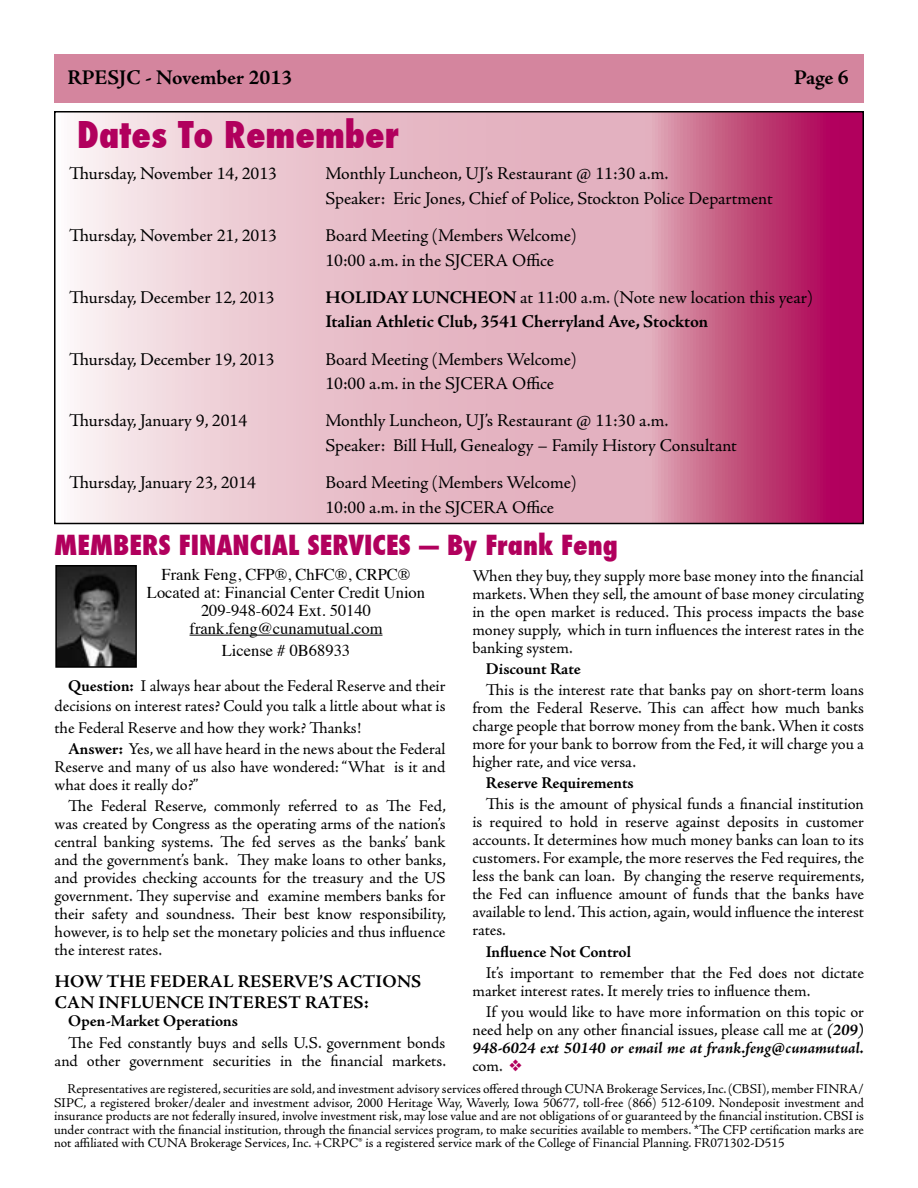
<style>
.page{position:relative;width:918px;height:1188px;background:#fff}
.page>*{position:absolute;margin:0;border:0;box-sizing:border-box;transform-origin:0 0}
.t1{font:800 condensed 36px "Futura";color:#b1005d}
.t2{font:800 condensed 27px "Futura";color:#b1005d}
.t3{font:700 21px "Adobe Jenson Pro";letter-spacing:-.005em;color:#000}
.t4{font:18px/24.9px "Adobe Jenson Pro";color:#000}
.t5{font:700 18px/24.9px "Adobe Jenson Pro";letter-spacing:.005em;color:#000}
.t6{font:16.5px/18px "Adobe Jenson Pro";letter-spacing:-.005em;color:#000;text-align:justify}
.t7{font:16.5px/18px "Times";color:#000;text-align:center}
.t8{font:700 16.5px "Adobe Jenson Pro";letter-spacing:-.005em;color:#000}
.t9{font:13.5px/13.5px "Adobe Jenson Pro";color:#000;text-align:justify}
.s1{font-weight:400}
.s2{font-weight:700}
.s3{font-weight:700;font-style:italic}
.s4{color:#b1005d}
</style>
<div class="page">
<div style="left:54px;top:54px;width:810px;height:48px;background:#d4859e"></div>
<svg style="left:77px;top:114px;width:784px;height:407px;background:#dea1b7"></svg>
<div style="left:54px;top:111px;width:810px;height:413px;border:2px solid #000"></div>
<hr style="left:190px;top:635px;width:192px;height:1px;background:#000">
<img style="left:58px;top:568px;width:76px;height:97px">
<div style="left:55px;top:565px;width:82px;height:103px;border:2px solid #000"></div>
<p class="t3" style="left:68px;top:66px;width:227px">RPESJC - November 2013</p>
<p class="t3" style="left:794px;top:66px;width:56px">Page 6</p>
<h1 class="t1" style="left:77px;top:110px;width:323px">Dates To Remember</h1>
<p class="t4" style="left:69px;top:161px;width:209px">Thursday, November 14, 2013</p>
<p class="t4" style="left:326px;top:161px;width:449px">Monthly Luncheon, UJ’s Restaurant @ 11:30 a.m.<br>Speaker: Eric Jones, Chief of Police, Stockton Police Department</p>
<p class="t4" style="left:69px;top:223px;width:209px">Thursday, November 21, 2013</p>
<p class="t4" style="left:326px;top:223px;width:253px">Board Meeting (Members Welcome)<br>10:00 a.m. in the SJCERA Office</p>
<p class="t4" style="left:69px;top:285px;width:207px">Thursday, December 12, 2013</p>
<p class="t5" style="left:326px;top:285px;width:489px">HOLIDAY LUNCHEON <span class="s1">at 11:00 a.m. (Note new location this year)<br></span>Italian Athletic Club, 3541 Cherryland Ave, Stockton</p>
<p class="t4" style="left:69px;top:347px;width:207px">Thursday, December 19, 2013</p>
<p class="t4" style="left:326px;top:347px;width:253px">Board Meeting (Members Welcome)<br>10:00 a.m. in the SJCERA Office</p>
<p class="t4" style="left:69px;top:409px;width:180px">Thursday, January 9, 2014</p>
<p class="t4" style="left:326px;top:409px;width:413px">Monthly Luncheon, UJ’s Restaurant @ 11:30 a.m.<br>Speaker: Bill Hull, Genealogy – Family History Consultant</p>
<p class="t4" style="left:69px;top:471px;width:189px">Thursday, January 23, 2014</p>
<p class="t4" style="left:326px;top:471px;width:253px">Board Meeting (Members Welcome)<br>10:00 a.m. in the SJCERA Office</p>
<h2 class="t2" style="left:54px;top:527px;width:565px">MEMBERS FINANCIAL SERVICES — By Frank Feng</h2>
<p class="t7" style="left:147px;top:564px;width:280px">Frank Feng, CFP®, ChFC®, CRPC®<br>Located at: Financial Center Credit Union<br>209-948-6024 Ext. 50140 frank.feng@cunamutual.com</p>
<p class="t7" style="left:222px;top:640px;width:130px">License # 0B68933</p>
<p class="t6" style="left:55px;top:676px;width:392px;line-height:19.8px;text-align:right"><span class="s2">Question:</span> I always hear about the Federal Reserve and their decisions on interest rates? Could you talk a little about what is</p>
<p class="t6" style="left:68px;top:717px;width:379px;line-height:21.3px;text-indent:-13px">the Federal Reserve and how they work? Thanks!<br><span class="s2">Answer:</span> Yes, we all have heard in the news about the Federal</p>
<p class="t6" style="left:55px;top:758px;width:392px">Reserve and many of us also have wondered: “What is it and what does it really do?”</p>
<p class="t6" style="left:55px;top:797px;width:393px;text-indent:13px">The Federal Reserve, commonly referred to as The Fed, was created by Congress as the operating arms of the nation’s central banking systems. The fed serves as the banks’ bank and the government’s bank. They make loans to other banks, and provides checking accounts for the treasury and the US government. They supervise and examine members banks for their safety and soundness. Their best know responsibility, however, is to help set the monetary policies and thus influence the interest rates.</p>
<p class="t5" style="left:55px;top:971px;width:368px;line-height:21.6px">HOW THE FEDERAL RESERVE’S ACTIONS<br>CAN INFLUENCE INTEREST RATES:</p>
<p class="t8" style="left:68px;top:1012px;width:172px">Open-Market Operations</p>
<p class="t6" style="left:55px;top:1034px;width:393px;text-align:right">The Fed constantly buys and sells U.S. government bonds and other government securities in the financial markets.</p>
<p class="t6" style="left:472px;top:567px;width:393px">When they buy, they supply more base money into the financial markets. When they sell, the amount of base money circulating in the open market is reduced. This process impacts the base money supply, which in turn influences the interest rates in the banking system.</p>
<p class="t8" style="left:486px;top:659px;width:96px">Discount Rate</p>
<p class="t6" style="left:472px;top:681px;width:393px;text-indent:13px">This is the interest rate that banks pay on short-term loans from the Federal Reserve. This can affect how much banks charge people that borrow money from the bank. When it costs more for your bank to borrow from the Fed, it will charge you a higher rate, and vice versa.</p>
<p class="t8" style="left:486px;top:774px;width:149px">Reserve Requirements</p>
<p class="t6" style="left:472px;top:796px;width:394px;text-indent:13px">This is the amount of physical funds a financial institution is required to hold in reserve against deposits in customer accounts. It determines how much money banks can loan to its customers. For example, the more reserves the Fed requires, the less the bank can loan. By changing the reserve requirements, the Fed can influence amount of funds that the banks have available to lend. This action, again, would influence the interest rates.</p>
<p class="t8" style="left:486px;top:942px;width:147px">Influence Not Control</p>
<p class="t6" style="left:472px;top:964px;width:393px;text-indent:13px">It’s important to remember that the Fed does not dictate market interest rates. It merely tries to influence them.</p>
<p class="t6" style="left:472px;top:1003px;width:393px;text-indent:13px">If you would like to have more information on this topic or need help on any other financial issues, please call me at <span class="s3">(209)<br>948-6024 ext 50140 or email me at frank.feng@cunamutual. </span>com. <span class="s4">❖</span></p>
<p class="t9" style="left:54px;top:1083px;width:812px;text-indent:14px">Representatives are registered, securities are sold, and investment advisory services offered through CUNA Brokerage Services, Inc. (CBSI), member FINRA/ SIPC, a registered broker/dealer and investment advisor, 2000 Heritage Way, Waverly, Iowa 50677, toll-free (866) 512-6109. Nondeposit investment and insurance products are not federally insured, involve investment risk, may lose value and are not obligations of or guaranteed by the financial institution. CBSI is under contract with the financial institution, through the financial services program, to make securities available to members. *The CFP certification marks are not affiliated with CUNA Brokerage Services, Inc. +CRPC® is a registered service mark of the College of Financial Planning. FR071302-D515</p>
</div>
